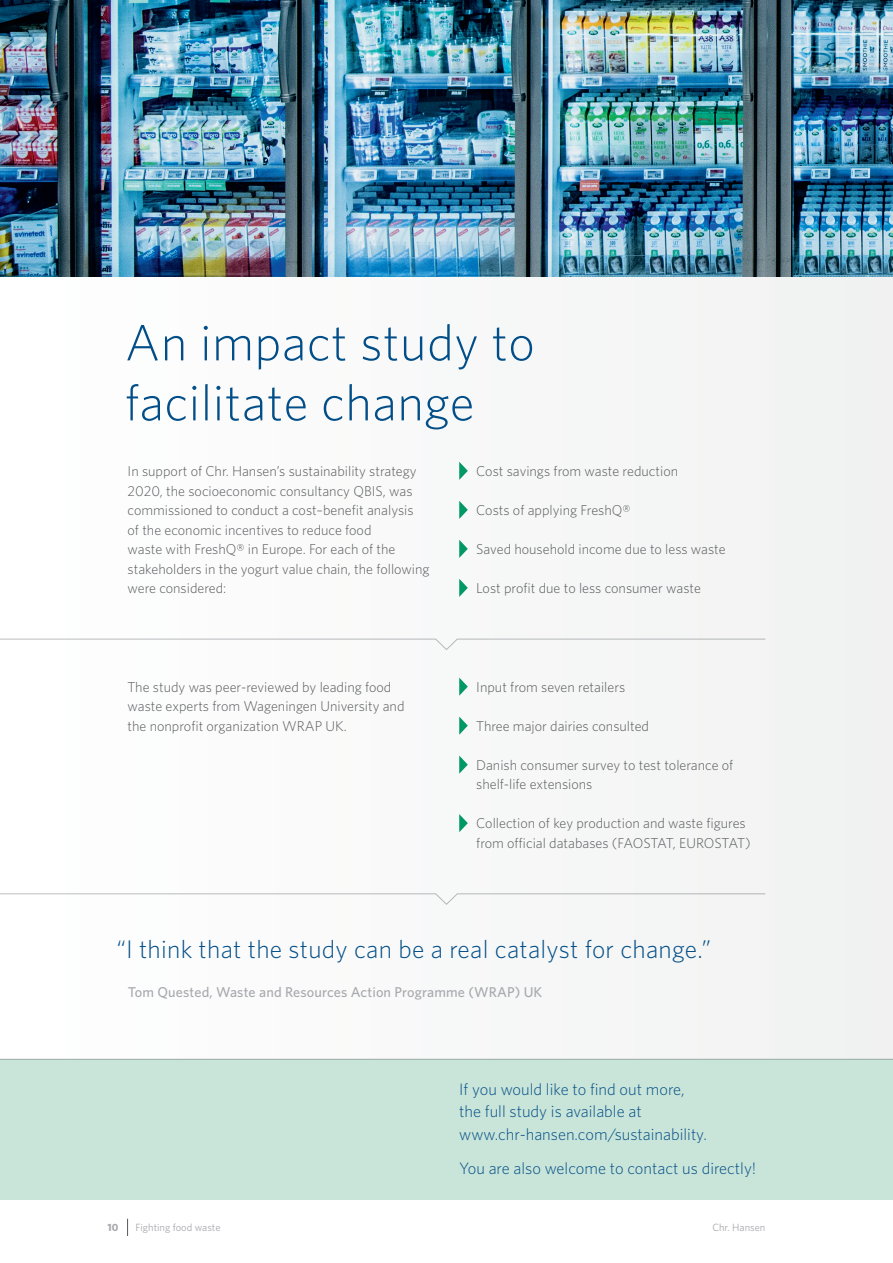
<style>
.page{position:relative;width:893px;height:1263px;background:#fff}
.page>*{position:absolute;margin:0;border:0;box-sizing:border-box;transform-origin:0 0}
.t1{font:300 51px/60px "Whitney";letter-spacing:.01em;color:#024e88}
.t2{font:300 25.5px "Whitney";letter-spacing:.01em;color:#024e88}
.t3{font:300 16.5px/22.5px "Whitney";color:#024e88}
.t4{font:300 14.25px/19.5px "Whitney";color:#57585a}
.t5{font:500 14.25px "Whitney";letter-spacing:.01em;color:#a8a9ad}
.t6{font:10.5px "Whitney";color:#a8a9ad}
.t7{font:700 10.5px "Whitney";color:#a8a9ad}
</style>
<div class="page">
<svg style="left:127px;top:1219px;width:1px;height:17px"></svg>
<div style="left:0;top:276px;width:893px;height:923px;background:#f7f8f8"></div>
<div style="left:0;top:1059px;width:893px;height:140px;background:#c9e4d8"></div>
<img style="left:0;top:0;width:893px;height:276px">
<svg style="left:459px;top:677px;width:9px;height:19px"></svg>
<svg style="left:459px;top:716px;width:9px;height:19px"></svg>
<svg style="left:459px;top:755px;width:9px;height:19px"></svg>
<svg style="left:459px;top:814px;width:9px;height:18px"></svg>
<svg style="left:459px;top:462px;width:9px;height:18px"></svg>
<svg style="left:459px;top:501px;width:9px;height:18px"></svg>
<svg style="left:459px;top:540px;width:9px;height:18px"></svg>
<svg style="left:459px;top:579px;width:9px;height:18px"></svg>
<svg style="left:0;top:638px;width:766px;height:12px"></svg>
<svg style="left:0;top:1058px;width:893px;height:2px"></svg>
<svg style="left:0;top:893px;width:766px;height:12px"></svg>
<h1 class="t1" style="left:125px;top:311px;width:411px">An impact study to facilitate change</h1>
<p class="t4" style="left:128px;top:461px;width:304px">In support of Chr. Hansen’s sustainability strategy 2020, the socioeconomic consultancy QBIS, was commissioned to conduct a cost–benefit analysis<br>of the economic incentives to reduce food<br>waste with FreshQ® in Europe. For each of the stakeholders in the yogurt value chain, the following were considered:</p>
<p class="t4" style="left:476px;top:461px;width:203px">Cost savings from waste reduction</p>
<p class="t4" style="left:476px;top:500px;width:156px">Costs of applying FreshQ®</p>
<p class="t4" style="left:476px;top:539px;width:251px">Saved household income due to less waste</p>
<p class="t4" style="left:476px;top:578px;width:226px">Lost profit due to less consumer waste</p>
<p class="t4" style="left:128px;top:677px;width:278px">The study was peer-reviewed by leading food waste experts from Wageningen University and the nonprofit organization WRAP UK.</p>
<p class="t4" style="left:476px;top:677px;width:150px">Input from seven retailers</p>
<p class="t4" style="left:476px;top:716px;width:174px">Three major dairies consulted</p>
<p class="t4" style="left:476px;top:755px;width:259px">Danish consumer survey to test tolerance of shelf-life extensions</p>
<p class="t4" style="left:476px;top:813px;width:276px">Collection of key production and waste figures from official databases (FAOSTAT, EUROSTAT)</p>
<h2 class="t2" style="left:116px;top:932px;width:596px">“I think that the study can be a real catalyst for change.”</h2>
<p class="t5" style="left:128px;top:983px;width:416px">Tom Quested, Waste and Resources Action Programme (WRAP) UK</p>
<p class="t3" style="left:459px;top:1077px;width:249px">If you would like to find out more, the full study is available at www.chr-hansen.com/sustainability.</p>
<p class="t3" style="left:459px;top:1156px;width:298px">You are also welcome to contact us directly!</p>
<p class="t7" style="left:108px;top:1220px;width:12px">10</p>
<p class="t6" style="left:136px;top:1220px;width:86px">Fighting food waste</p>
<p class="t6" style="left:712px;top:1220px;width:54px">Chr. Hansen</p>
</div>
